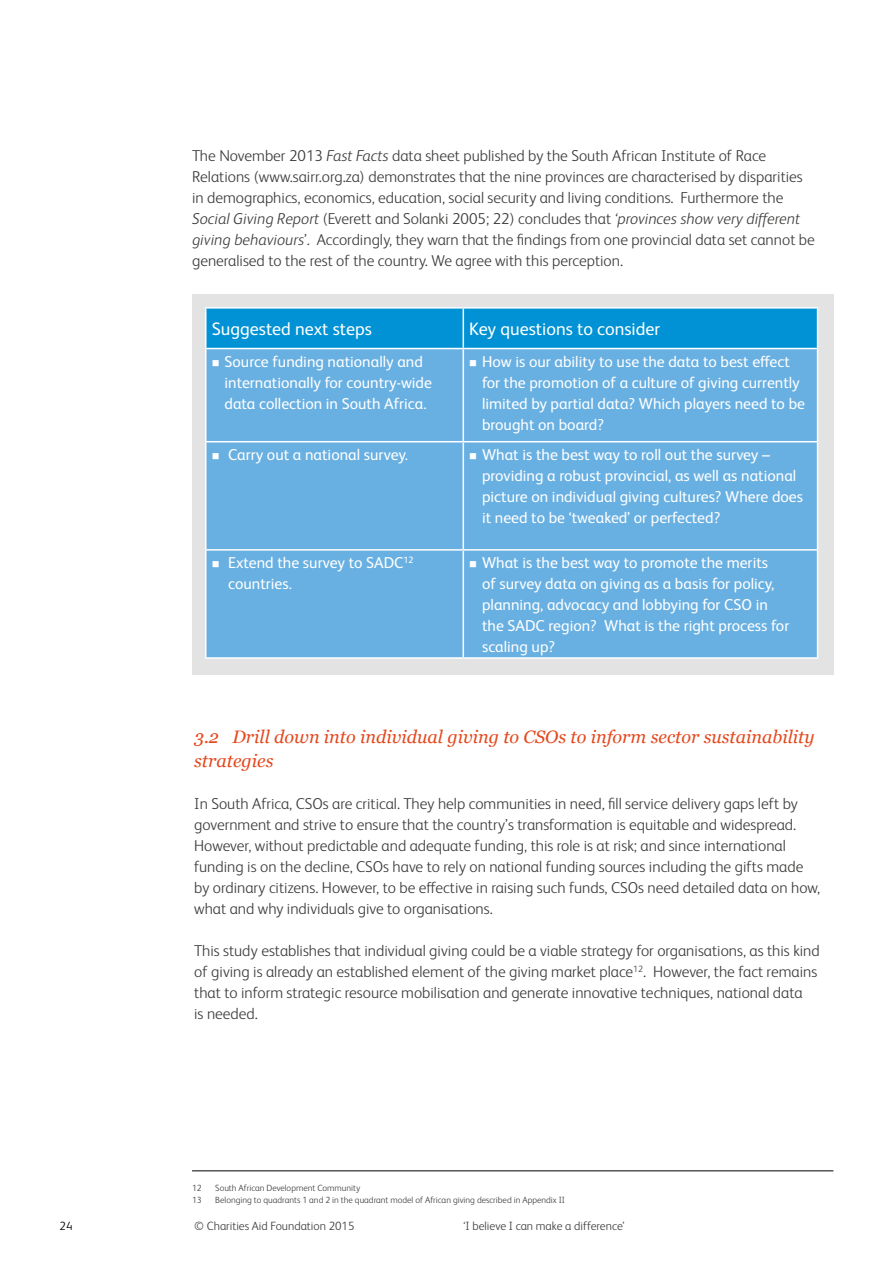
<style>
.page{position:relative;width:893px;height:1263px;background:#fff}
.page>*{position:absolute;margin:0;border:0;box-sizing:border-box;transform-origin:0 0}
.t1{font:italic 18px/24px "Georgia";color:#e5481d}
.t2{font:18px "FS Albert Pro";color:#fff}
.t3{font:300 15.75px/21px "FS Albert Pro";color:#3c3c3b}
.t4{font:15.75px/21px "FS Albert Pro";color:#fff}
.t5{font:300 12px "FS Albert Pro";color:#3c3c3b}
.t6{font:300 12px "FS Albert Pro";color:#000}
.t7{font:300 9px "FS Albert Pro";color:#3c3c3b}
.s1{font-style:italic}
</style>
<div class="page">
<hr style="left:192px;top:1170px;width:641px;height:1px;background:#000">
<div style="left:192px;top:294px;width:641px;height:381px;background:#e3e3e3"></div>
<div style="left:206px;top:309px;width:611px;height:39px;background:#0092d4"></div>
<div style="left:206px;top:349px;width:611px;height:308px;background:#69b0e2"></div>
<hr style="left:205px;top:307px;width:258px;height:2px;background:#fff">
<hr style="left:205px;top:309px;width:1px;height:39px;background:#fff">
<hr style="left:463px;top:307px;width:355px;height:2px;background:#fff">
<hr style="left:463px;top:309px;width:1px;height:39px;background:#fff">
<hr style="left:817px;top:309px;width:1px;height:39px;background:#fff">
<hr style="left:205px;top:348px;width:258px;height:1px;background:#fff">
<hr style="left:205px;top:349px;width:1px;height:92px;background:#fff">
<hr style="left:463px;top:348px;width:355px;height:1px;background:#fff">
<hr style="left:463px;top:349px;width:1px;height:92px;background:#fff">
<hr style="left:817px;top:349px;width:1px;height:92px;background:#fff">
<hr style="left:205px;top:441px;width:258px;height:1px;background:#fff">
<hr style="left:205px;top:442px;width:1px;height:107px;background:#fff">
<hr style="left:463px;top:441px;width:355px;height:1px;background:#fff">
<hr style="left:463px;top:442px;width:1px;height:107px;background:#fff">
<hr style="left:817px;top:442px;width:1px;height:107px;background:#fff">
<hr style="left:205px;top:549px;width:258px;height:2px;background:#fff">
<hr style="left:205px;top:551px;width:1px;height:106px;background:#fff">
<hr style="left:463px;top:549px;width:355px;height:2px;background:#fff">
<hr style="left:463px;top:551px;width:1px;height:106px;background:#fff">
<hr style="left:817px;top:551px;width:1px;height:106px;background:#fff">
<hr style="left:205px;top:657px;width:258px;height:2px;background:#fff">
<hr style="left:463px;top:657px;width:355px;height:2px;background:#fff">
<svg style="left:213px;top:360px;width:6px;height:6px"></svg>
<svg style="left:470px;top:360px;width:6px;height:6px"></svg>
<svg style="left:213px;top:453px;width:6px;height:6px"></svg>
<svg style="left:470px;top:453px;width:6px;height:6px"></svg>
<svg style="left:213px;top:561px;width:6px;height:6px"></svg>
<svg style="left:470px;top:561px;width:6px;height:6px"></svg>
<p class="t3" style="left:192px;top:144px;width:624px">The November 2013 <span class="s1">Fast Facts</span> data sheet published by the South African Institute of Race Relations (www.sairr.org.za) demonstrates that the nine provinces are characterised by disparities in demographics, economics, education, social security and living conditions. Furthermore the <span class="s1">Social Giving Report</span> (Everett and Solanki 2005; 22) concludes that <span class="s1">‘provinces show very different giving behaviours</span>’. Accordingly, they warn that the findings from one provincial data set cannot be generalised to the rest of the country. We agree with this perception.</p>
<p class="t2" style="left:212px;top:316px;width:162px">Suggested next steps</p>
<p class="t2" style="left:469px;top:316px;width:192px">Key questions to consider</p>
<p class="t4" style="left:224px;top:350px;width:209px">Source funding nationally and internationally for country-wide data collection in South Africa.</p>
<p class="t4" style="left:482px;top:350px;width:324px">How is our ability to use the data to best effect for the promotion of a culture of giving currently limited by partial data? Which players need to be brought on board?</p>
<p class="t4" style="left:228px;top:443px;width:181px">Carry out a national survey.</p>
<p class="t4" style="left:482px;top:443px;width:323px">What is the best way to roll out the survey – providing a robust provincial, as well as national picture on individual giving cultures? Where does it need to be ‘tweaked’ or perfected?</p>
<p class="t4" style="left:228px;top:551px;width:187px">Extend the survey to SADC<sup>12 </sup>countries.</p>
<p class="t4" style="left:482px;top:551px;width:309px">What is the best way to promote the merits<br>of survey data on giving as a basis for policy, planning, advocacy and lobbying for CSO in the SADC region? What is the right process for scaling up?</p>
<p class="t1" style="left:194px;top:724px;width:622px">3.2 Drill down into individual giving to CSOs to inform sector sustainability strategies</p>
<p class="t3" style="left:194px;top:792px;width:627px">In South Africa, CSOs are critical. They help communities in need, fill service delivery gaps left by government and strive to ensure that the country’s transformation is equitable and widespread.<br>However, without predictable and adequate funding, this role is at risk; and since international funding is on the decline, CSOs have to rely on national funding sources including the gifts made by ordinary citizens. However, to be effective in raising such funds, CSOs need detailed data on how, what and why individuals give to organisations.</p>
<p class="t3" style="left:194px;top:939px;width:627px">This study establishes that individual giving could be a viable strategy for organisations, as this kind of giving is already an established element of the giving market place<sup>12</sup>. However, the fact remains that to inform strategic resource mobilisation and generate innovative techniques, national data<br>is needed.</p>
<p class="t7" style="left:192px;top:1181px;width:11px">12</p>
<p class="t7" style="left:215px;top:1181px;width:146px">South African Development Community</p>
<p class="t7" style="left:192px;top:1193px;width:11px">13</p>
<p class="t7" style="left:215px;top:1193px;width:351px">Belonging to quadrants 1 and 2 in the quadrant model of African giving described in Appendix II</p>
<p class="t6" style="left:60px;top:1217px;width:14px">24</p>
<p class="t5" style="left:194px;top:1217px;width:162px">© Charities Aid Foundation 2015</p>
<p class="t5" style="left:463px;top:1217px;width:163px">‘I believe I can make a difference’</p>
</div>
